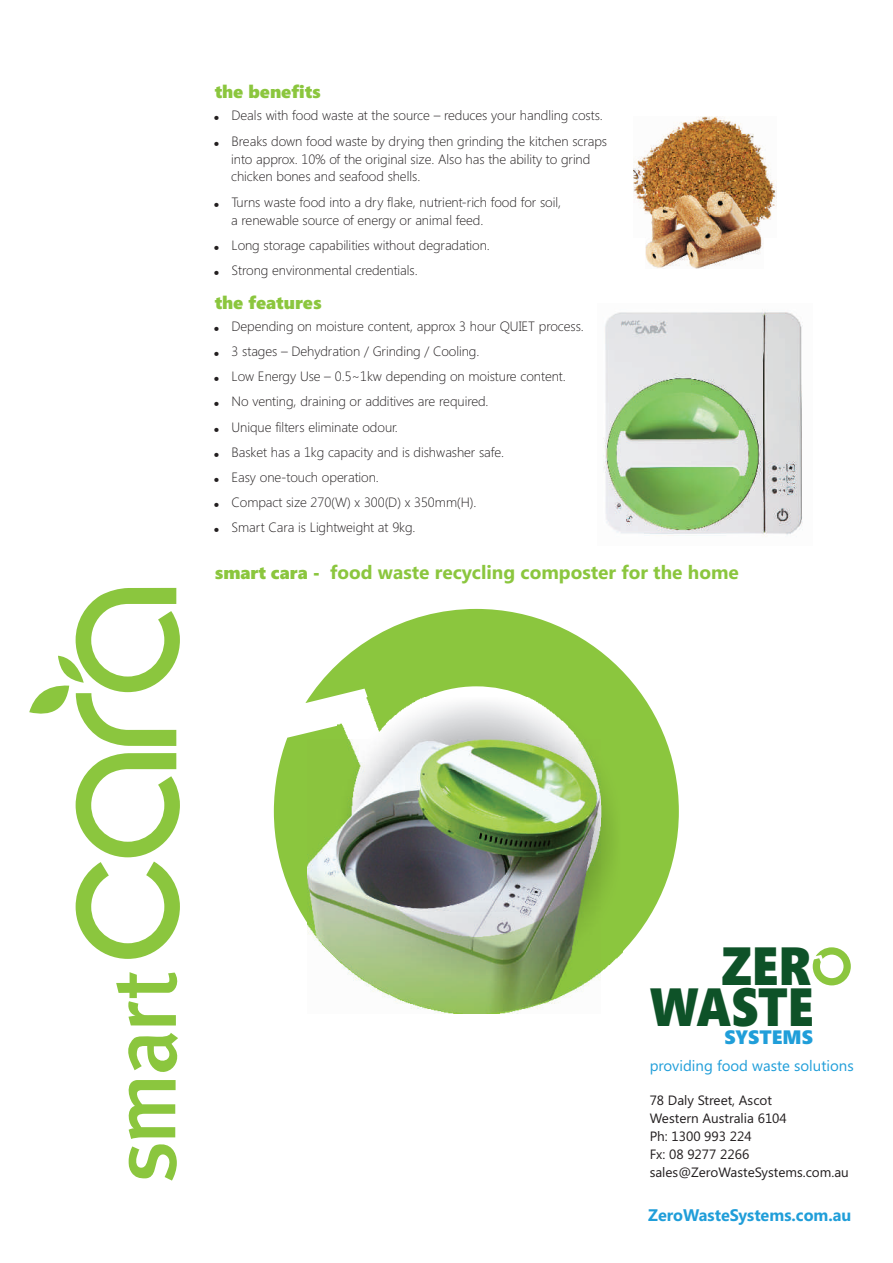
<style>
.page{position:relative;width:893px;height:1263px;background:#fff}
.page>*{position:absolute;margin:0;border:0;box-sizing:border-box;transform-origin:0 0}
.t1{font:700 53.7px/41px "Segoe UI Black";color:#0e5228;text-align:right;scale:.9 1}
.t2{font:700 19.5px "Segoe UI Black";color:#209ed9}
.t3{font:700 19.05px "Segoe UI";color:#8bc63e}
.t4{font:700 18px "Segoe UI Black";color:#8bc63e}
.t5{font:700 16.8px "Segoe UI";color:#209ed9}
.t6{font:15px "Segoe UI";color:#209ed9}
.t7{font:300 13.5px/25.2px "Segoe UI";color:#231f20}
.t8{font:13.5px/18px "Segoe UI";color:#231f20}
.s1{font-family:"Segoe UI Black";font-size:18px}
</style>
<div class="page">
<svg style="left:128px;top:1080px;width:49px;height:100px"></svg>
<svg style="left:116px;top:972px;width:62px;height:53px"></svg>
<svg style="left:128px;top:1033px;width:50px;height:39px"></svg>
<svg style="left:76px;top:753px;width:104px;height:206px"></svg>
<svg style="left:29px;top:588px;width:151px;height:158px"></svg>
<svg style="left:813px;top:947px;width:38px;height:38px"></svg>
<svg style="left:274px;top:609px;width:405px;height:405px;fill:#8bc63e"></svg>
<img style="left:603px;top:310px;width:200px;height:226px">
<img style="left:633px;top:116px;width:144px;height:104px">
<img style="left:646px;top:192px;width:118px;height:76px">
<img style="left:338px;top:698px;width:285px;height:285px">
<img style="left:307px;top:739px;width:293px;height:274px">
<h3 class="t4" style="left:215px;top:85px;width:108px">the benefits</h3>
<p class="t7" style="left:232px;top:104px;width:377px">Deals with food waste at the source – reduces your handling costs.<br>Breaks down food waste by drying then grinding the kitchen scraps</p>
<p class="t7" style="left:231px;top:151px;width:361px;line-height:18px">into approx. 10% of the original size. Also has the ability to grind chicken bones and seafood shells.</p>
<p class="t7" style="left:231px;top:194px;width:332px;line-height:18px">Turns waste food into a dry flake, nutrient-rich food for soil, a renewable source of energy or animal feed.</p>
<p class="t7" style="left:231px;top:234px;width:260px">Long storage capabilities without degradation.<br>Strong environmental credentials.</p>
<h3 class="t4" style="left:215px;top:296px;width:109px">the features</h3>
<p class="t7" style="left:231px;top:315px;width:354px">Depending on moisture content, approx 3 hour QUIET process.<br>3 stages – Dehydration / Grinding / Cooling.<br>Low Energy Use – 0.5~1kw depending on moisture content.<br>No venting, draining or additives are required.<br>Unique filters eliminate odour.<br>Basket has a 1kg capacity and is dishwasher safe.<br>Easy one-touch operation.<br>Compact size 270(W) x 300(D) x 350mm(H).<br>Smart Cara is Lightweight at 9kg.</p>
<h3 class="t3" style="left:215px;top:565px;width:526px"><span class="s1">smart cara -</span> food waste recycling composter for the home</h3>
<h1 class="t1" style="left:650px;top:951px;width:184px">ZER<br>WASTE</h1>
<h2 class="t2" style="left:724px;top:1029px;width:90px">SYSTEMS</h2>
<p class="t6" style="left:650px;top:1060px;width:206px">providing food waste solutions</p>
<p class="t8" style="left:650px;top:1093px;width:201px">78 Daly Street, Ascot<br>Western Australia 6104<br>Ph: 1300 993 224<br>Fx: 08 9277 2266 sales@ZeroWasteSystems.com.au</p>
<p class="t5" style="left:648px;top:1209px;width:205px">ZeroWasteSystems.com.au</p>
</div>
